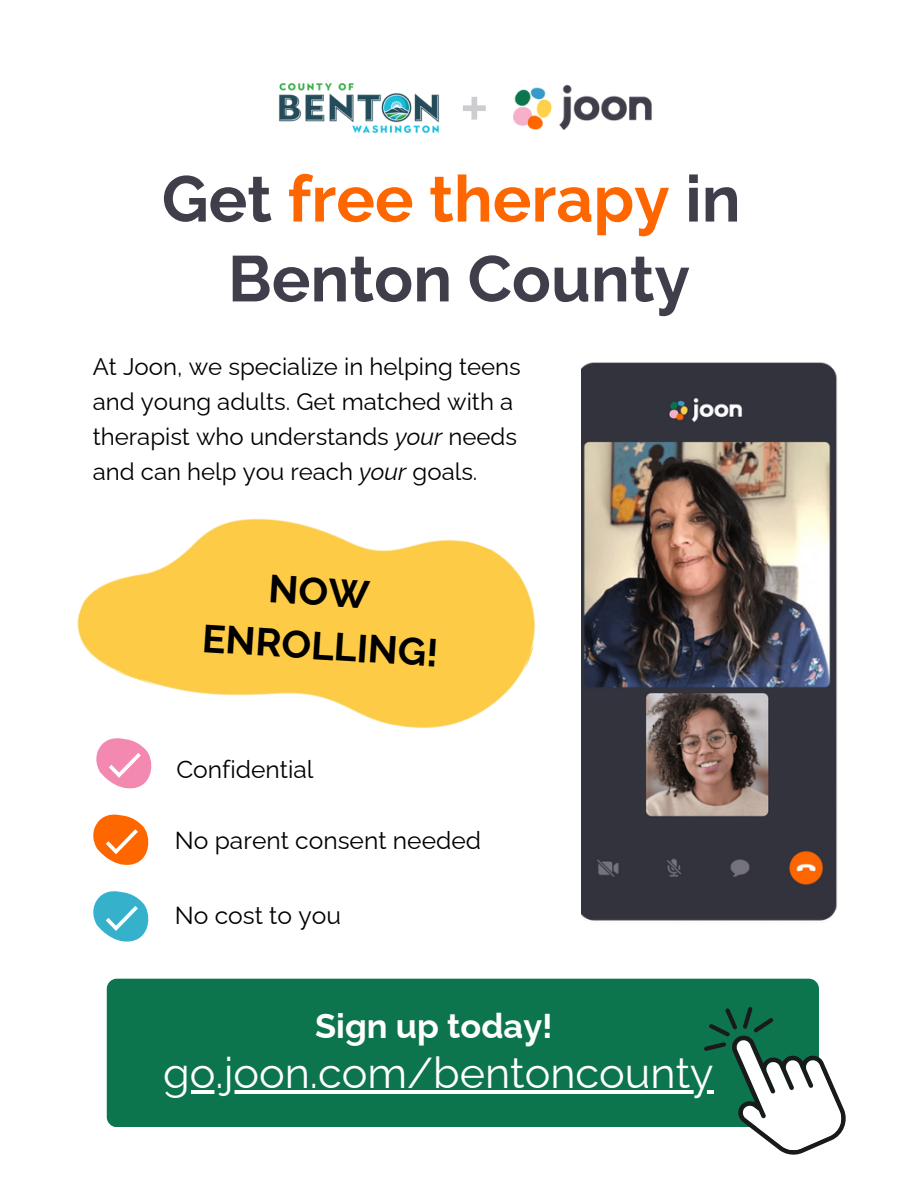
<style>
.page{position:relative;width:918px;height:1188px;background:#fff}
.page>*{position:absolute;margin:0;border:0;box-sizing:border-box;transform-origin:0 0}
.t1{font:700 64.5px/79.8px "Raleway";color:#3f3e4a;text-align:center}
.t2{font:43.2px "Raleway";color:#fff}
.t3{font:700 39.3px/53.8px "Raleway";color:#000;text-align:center}
.t4{font:700 34.5px "Raleway";color:#fff}
.t5{font:24.6px "Raleway";color:#000}
.t6{font:24px/34.8px "Raleway";color:#000}
.s1{color:#fe6600}
.s2{font-style:italic}
</style>
<div class="page">
<img style="left:514px;top:84px;width:138px;height:46px">
<svg style="left:463px;top:97px;width:23px;height:23px"></svg>
<img style="left:581px;top:362px;width:256px;height:559px">
<img style="left:77px;top:518px;width:459px;height:211px">
<img style="left:279px;top:83px;width:160px;height:50px">
<div style="left:107px;top:979px;width:712px;height:148px;background:#0c754e;border-radius:10px"></div>
<svg style="left:93px;top:814px;width:56px;height:51px"></svg>
<svg style="left:96px;top:738px;width:56px;height:51px"></svg>
<svg style="left:93px;top:891px;width:56px;height:51px"></svg>
<svg style="left:704px;top:1007px;width:142px;height:148px"></svg>
<hr style="left:163px;top:1090px;width:551px;height:3px;background:#fff">
<p class="t1" style="left:162px;top:159px;width:580px">Get <span class="s1">free therapy</span> in<br>Benton County</p>
<p class="t6" style="left:93px;top:349px;width:430px">At Joon, we specialize in helping teens and young adults. Get matched with a therapist who understands <span class="s2">your</span> needs and can help you reach <span class="s2">your</span> goals.</p>
<p class="t3" style="left:208px;top:557px;width:238px;rotate:4deg">NOW<br>ENROLLING!</p>
<h2 class="t5" style="left:176px;top:755px;width:139px">Confidential</h2>
<p class="t5" style="left:175px;top:826px;width:308px">No parent consent needed</p>
<p class="t5" style="left:175px;top:901px;width:168px">No cost to you</p>
<p class="t4" style="left:315px;top:1006px;width:239px">Sign up today!</p>
<p class="t2" style="left:163px;top:1047px;width:552px">go.joon.com/bentoncounty</p>
</div>
